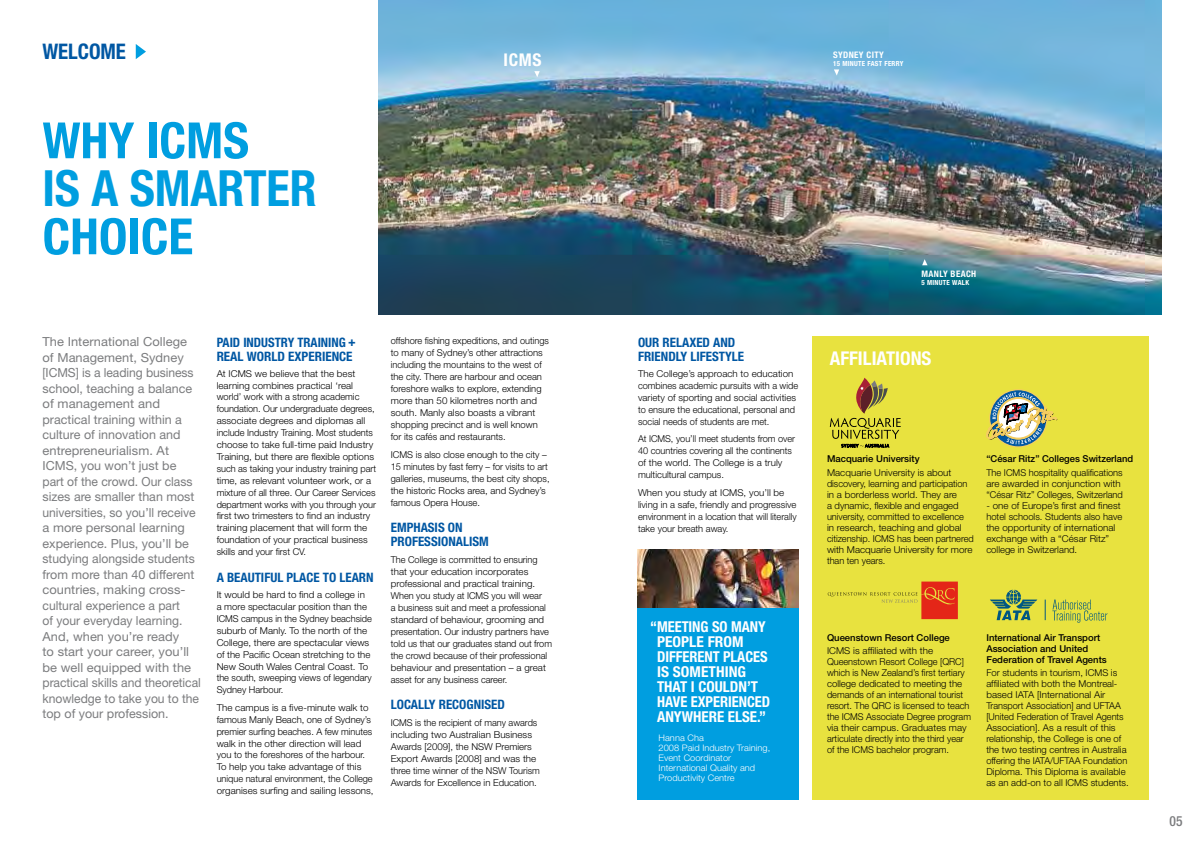
<style>
.page{position:relative;width:1191px;height:842px;background:#fff}
.page>*{position:absolute;margin:0;border:0;box-sizing:border-box;transform-origin:0 0}
.t1{font:700 condensed 50px/48px "Helvetica Neue";color:#009ee0}
.t2{font:700 condensed 21.5px "Helvetica Neue";letter-spacing:-.005em;color:#0057a3}
.t3{font:700 condensed 19px "Helvetica Neue";color:#fff}
.t4{font:700 condensed 17.5px "Helvetica Neue";color:#fff}
.t5{font:700 condensed 15px/15px "Helvetica Neue";letter-spacing:-.005em;color:#fff}
.t6{font:500 condensed 14px "Helvetica Neue";color:#7b7c7e}
.t7{font:700 condensed 13px/14px "Helvetica Neue";color:#0057a3}
.t8{font:12.5px/15.5px "Helvetica Neue";color:#7b7c7e}
.t9{font:300 9.5px/12px "Helvetica Neue";color:#000}
.t10{font:500 9.5px/11px "Helvetica Neue";color:#000}
.t11{font:300 9px/10px "Helvetica Neue";letter-spacing:.005em;color:#fff}
.t12{font:700 condensed 9px "Helvetica Neue";letter-spacing:.04em;color:#fff}
.t13{font:700 condensed 7px "Helvetica Neue";letter-spacing:.04em;color:#fff}
</style>
<div class="page">
<div style="left:812px;top:336px;width:336px;height:463px;background:#e8e23f"></div>
<svg style="left:136px;top:44px;width:10px;height:15px"></svg>
<svg style="left:829px;top:378px;width:71px;height:69px"></svg>
<svg style="left:986px;top:392px;width:71px;height:52px"></svg>
<svg style="left:990px;top:590px;width:47px;height:30px"></svg>
<svg style="left:1044px;top:600px;width:1px;height:20px"></svg>
<svg style="left:1052px;top:599px;width:55px;height:24px"></svg>
<img style="left:378px;top:0;width:783px;height:315px">
<svg style="left:922px;top:259px;width:5px;height:6px"></svg>
<svg style="left:834px;top:69px;width:5px;height:7px"></svg>
<svg style="left:534px;top:71px;width:6px;height:6px"></svg>
<img style="left:637px;top:549px;width:162px;height:59px">
<div style="left:637px;top:608px;width:162px;height:192px;background:#009ee0"></div>
<svg style="left:827px;top:581px;width:131px;height:38px"></svg>
<h2 class="t2" style="left:43px;top:39px;width:85px">WELCOME</h2>
<p class="t12" style="left:833px;top:49px;width:51px">SYDNEY CITY</p>
<h3 class="t4" style="left:503px;top:49px;width:39px">ICMS</h3>
<p class="t13" style="left:833px;top:59px;width:71px">15 MINUTE FAST FERRY</p>
<h1 class="t1" style="left:43px;top:116px;width:276px">WHY ICMS<br>IS A SMARTER<br>CHOICE</h1>
<p class="t8" style="left:43px;top:334px;width:160px">The International College of Management, Sydney [ICMS] is a leading business school, teaching a balance of management and practical training within a culture of innovation and entrepreneurialism. At<br>ICMS, you won’t just be part of the crowd. Our class sizes are smaller than most universities, so you’ll receive a more personal learning experience. Plus, you’ll be studying alongside students from more than 40 different countries, making cross&shy;cultural experience a part<br>of your everyday learning.<br>And, when you’re ready<br>to start your career, you’ll be well equipped with the practical skills and theoretical knowledge to take you to the top of your profession.</p>
<h3 class="t7" style="left:217px;top:335px;width:140px">PAID INDUSTRY TRAINING +<br>REAL WORLD EXPERIENCE</h3>
<p class="t9" style="left:217px;top:367px;width:161px">At ICMS we believe that the best learning combines practical ‘real world’ work with a strong academic foundation. Our undergraduate degrees, associate degrees and diplomas all include Industry Training. Most students choose to take full-time paid Industry Training, but there are flexible options such as taking your industry training part time, as relevant volunteer work, or a mixture of all three. Our Career Services department works with you through your first two trimesters to find an industry training placement that will form the foundation of your practical business skills and your first CV.</p>
<h3 class="t7" style="left:217px;top:570px;width:158px">A BEAUTIFUL PLACE TO LEARN</h3>
<p class="t9" style="left:217px;top:589px;width:157px">It would be hard to find a college in a more spectacular position than the ICMS campus in the Sydney beachside suburb of Manly. To the north of the College, there are spectacular views of the Pacific Ocean stretching to the New South Wales Central Coast. To the south, sweeping views of legendary Sydney Harbour.</p>
<p class="t9" style="left:217px;top:701px;width:158px">The campus is a five-minute walk to famous Manly Beach, one of Sydney’s premier surfing beaches. A few minutes walk in the other direction will lead you to the foreshores of the harbour.<br>To help you take advantage of this unique natural environment, the College organises surfing and sailing lessons,</p>
<p class="t9" style="left:391px;top:334px;width:159px">offshore fishing expeditions, and outings to many of Sydney’s other attractions including the mountains to the west of the city. There are harbour and ocean foreshore walks to explore, extending more than 50 kilometres north and south. Manly also boasts a vibrant shopping precinct and is well known for its cafés and restaurants.</p>
<p class="t9" style="left:391px;top:448px;width:160px">ICMS is also close enough to the city – 15 minutes by fast ferry – for visits to art galleries, museums, the best city shops, the historic Rocks area, and Sydney’s famous Opera House.</p>
<h3 class="t7" style="left:391px;top:520px;width:98px">EMPHASIS ON<br>PROFESSIONALISM</h3>
<p class="t9" style="left:391px;top:553px;width:163px">The College is committed to ensuring that your education incorporates professional and practical training.<br>When you study at ICMS you will wear<br>a business suit and meet a professional standard of behaviour, grooming and presentation. Our industry partners have told us that our graduates stand out from the crowd because of their professional behaviour and presentation – a great asset for any business career.</p>
<h3 class="t7" style="left:391px;top:697px;width:116px">LOCALLY RECOGNISED</h3>
<p class="t9" style="left:391px;top:716px;width:150px">ICMS is the recipient of many awards including two Australian Business Awards [2009], the NSW Premiers Export Awards [2008] and was the three time winner of the NSW Tourism Awards for Excellence in Education.</p>
<h3 class="t7" style="left:638px;top:335px;width:108px">OUR RELAXED AND<br>FRIENDLY LIFESTYLE</h3>
<p class="t9" style="left:638px;top:367px;width:162px">The College’s approach to education combines academic pursuits with a wide variety of sporting and social activities to ensure the educational, personal and social needs of students are met.</p>
<p class="t9" style="left:638px;top:433px;width:158px">At ICMS, you’ll meet students from over 40 countries covering all the continents of the world. The College is a truly multicultural campus.</p>
<p class="t9" style="left:638px;top:486px;width:160px">When you study at ICMS, you’ll be living in a safe, friendly and progressive environment in a location that will literally take your breath away.</p>
<h3 class="t5" style="left:657px;top:619px;width:115px;text-indent:-7px">“MEETING SO MANY<br>PEOPLE FROM<br>DIFFERENT PLACES<br>IS SOMETHING<br>THAT I COULDN’T<br>HAVE EXPERIENCED<br>ANYWHERE ELSE.”</h3>
<p class="t11" style="left:658px;top:732px;width:113px">Hanna Cha<br>2008 Paid Industry Training,<br>Event Coordinator<br>International Quality and<br>Productivity Centre</p>
<p class="t12" style="left:921px;top:268px;width:56px">MANLY BEACH</p>
<p class="t13" style="left:921px;top:278px;width:49px">5 MINUTE WALK</p>
<h3 class="t3" style="left:829px;top:346px;width:103px">AFFILIATIONS</h3>
<p class="t10" style="left:827px;top:453px;width:94px">Macquarie University</p>
<p class="t9" style="left:827px;top:467px;width:148px;line-height:11px">Macquarie University is about discovery, learning and participation in a borderless world. They are<br>a dynamic, flexible and engaged university, committed to excellence<br>in research, teaching and global citizenship. ICMS has been partnered with Macquarie University for more than ten years.</p>
<p class="t10" style="left:986px;top:453px;width:148px">“César Ritz” Colleges Switzerland</p>
<p class="t9" style="left:986px;top:467px;width:138px;line-height:11px">The ICMS hospitality qualifications are awarded in conjunction with “César Ritz” Colleges, Switzerland</p>
<p class="t9" style="left:986px;top:500px;width:137px;line-height:11px">- one of Europe’s first and finest hotel schools. Students also have the opportunity of international exchange with a “César Ritz” college in Switzerland.</p>
<p class="t10" style="left:827px;top:632px;width:124px">Queenstown Resort College</p>
<p class="t9" style="left:827px;top:645px;width:145px;line-height:11px">ICMS is affiliated with the Queenstown Resort College [QRC] which is New Zealand’s first tertiary college dedicated to meeting the demands of an international tourist resort. The QRC is licensed to teach the ICMS Associate Degree program via their campus. Graduates may articulate directly into the third year of the ICMS bachelor program.</p>
<p class="t10" style="left:986px;top:632px;width:122px">International Air Transport<br>Association and United<br>Federation of Travel Agents</p>
<p class="t9" style="left:986px;top:667px;width:144px;line-height:11px">For students in tourism, ICMS is affiliated with both the Montreal&shy;based IATA [International Air Transport Association] and UFTAA [United Federation of Travel Agents Association]. As a result of this relationship, the College is one of the two testing centres in Australia offering the IATA/UFTAA Foundation Diploma. This Diploma is available as an add-on to all ICMS students.</p>
<h3 class="t6" style="left:1169px;top:813px;width:14px">05</h3>
</div>
